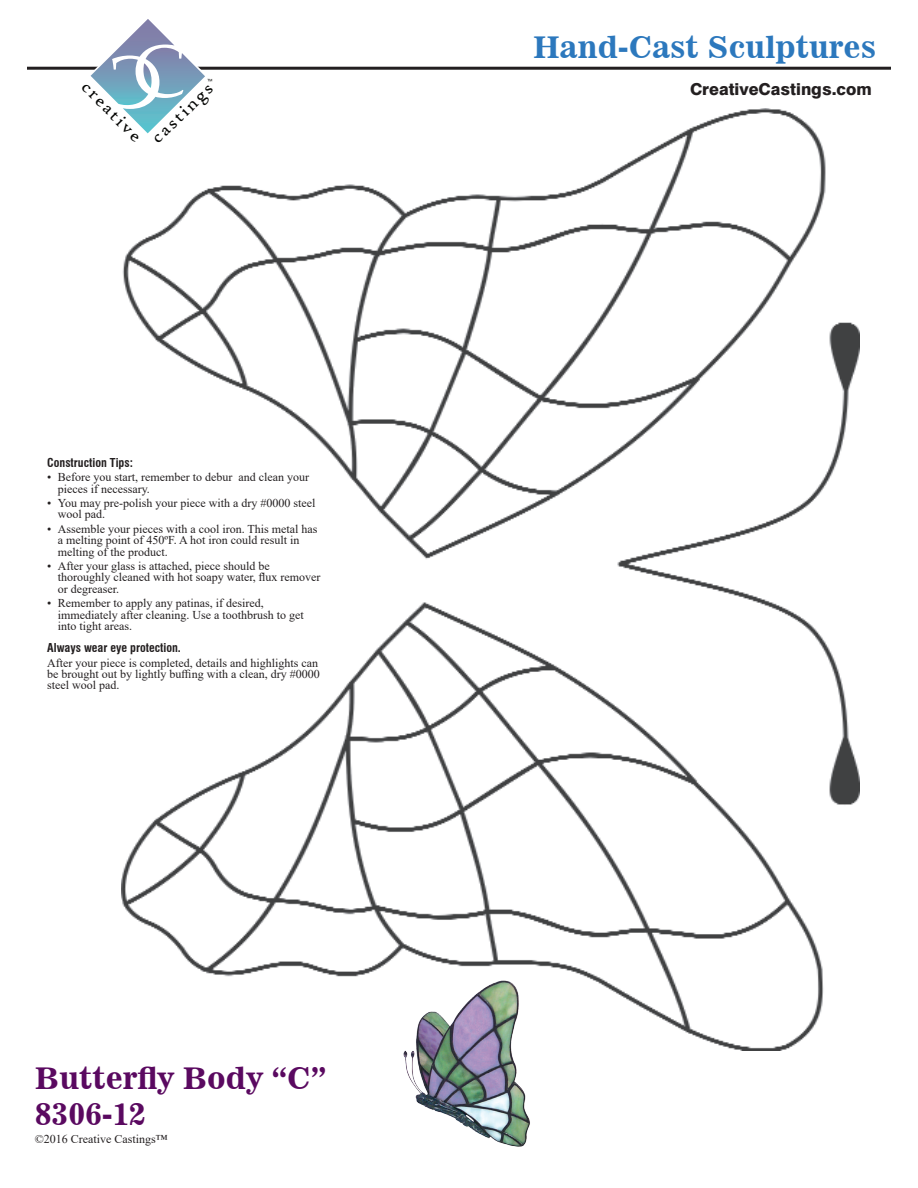
<style>
.page{position:relative;width:918px;height:1188px;background:#fff}
.page>*{position:absolute;margin:0;border:0;box-sizing:border-box;transform-origin:0 0}
.t1{font:30px/36px "News 701 BT Bold A";color:#5a0960}
.t2{font:30px "News 701 BT Bold A";color:#2c78bd}
.t3{font:19.5px "High Tower Text";color:#040503}
.t4{font:800 16.5px "Swiss 721 BT";color:#231f20}
.t5{font:12px/11.4px "Times New Roman";color:#231f20}
.t6{font:700 condensed 12px "Swiss 721 BT";color:#231f20}
</style>
<div class="page">
<img style="left:122px;top:108px;width:737px;height:943px">
<hr style="left:27px;top:67px;width:864px;height:3px;background:#231f20">
<svg style="left:88px;top:19px;width:124px;height:117px"></svg>
<img style="left:377px;top:975px;width:180px;height:172px">
<h2 class="t3" style="left:93px;top:76px;width:79px;rotate:45deg">creative</h2>
<h2 class="t3" style="left:146px;top:131px;width:80px;rotate:-44deg">castings</h2>
<p class="t6" style="left:47px;top:455px;width:87px">Construction Tips:</p>
<p class="t5" style="left:58px;top:471px;width:253px;text-indent:-10px">• Before you start, remember to debur and clean your pieces if necessary.</p>
<p class="t5" style="left:58px;top:497px;width:259px;text-indent:-10px">• You may pre-polish your piece with a dry #0000 steel wool pad.</p>
<p class="t5" style="left:58px;top:523px;width:261px;text-indent:-10px">• Assemble your pieces with a cool iron. This metal has a melting point of 450ºF. A hot iron could result in melting of the product.</p>
<p class="t5" style="left:58px;top:560px;width:264px;text-indent:-10px">• After your glass is attached, piece should be thoroughly cleaned with hot soapy water, flux remover or degreaser.</p>
<p class="t5" style="left:58px;top:597px;width:247px;text-indent:-10px">• Remember to apply any patinas, if desired, immediately after cleaning. Use a toothbrush to get into tight areas.</p>
<p class="t6" style="left:47px;top:641px;width:135px">Always wear eye protection.</p>
<p class="t5" style="left:47px;top:657px;width:274px">After your piece is completed, details and highlights can be brought out by lightly buffing with a clean, dry #0000 steel wool pad.</p>
<h1 class="t1" style="left:35px;top:1060px;width:293px">Butterfly Body “C”<br>8306-12</h1>
<p class="t5" style="left:35px;top:1133px;width:134px">©2016 Creative Castings™</p>
<h1 class="t2" style="left:533px;top:29px;width:344px">Hand-Cast Sculptures</h1>
<h3 class="t4" style="left:690px;top:79px;width:183px">CreativeCastings.com</h3>
</div>
